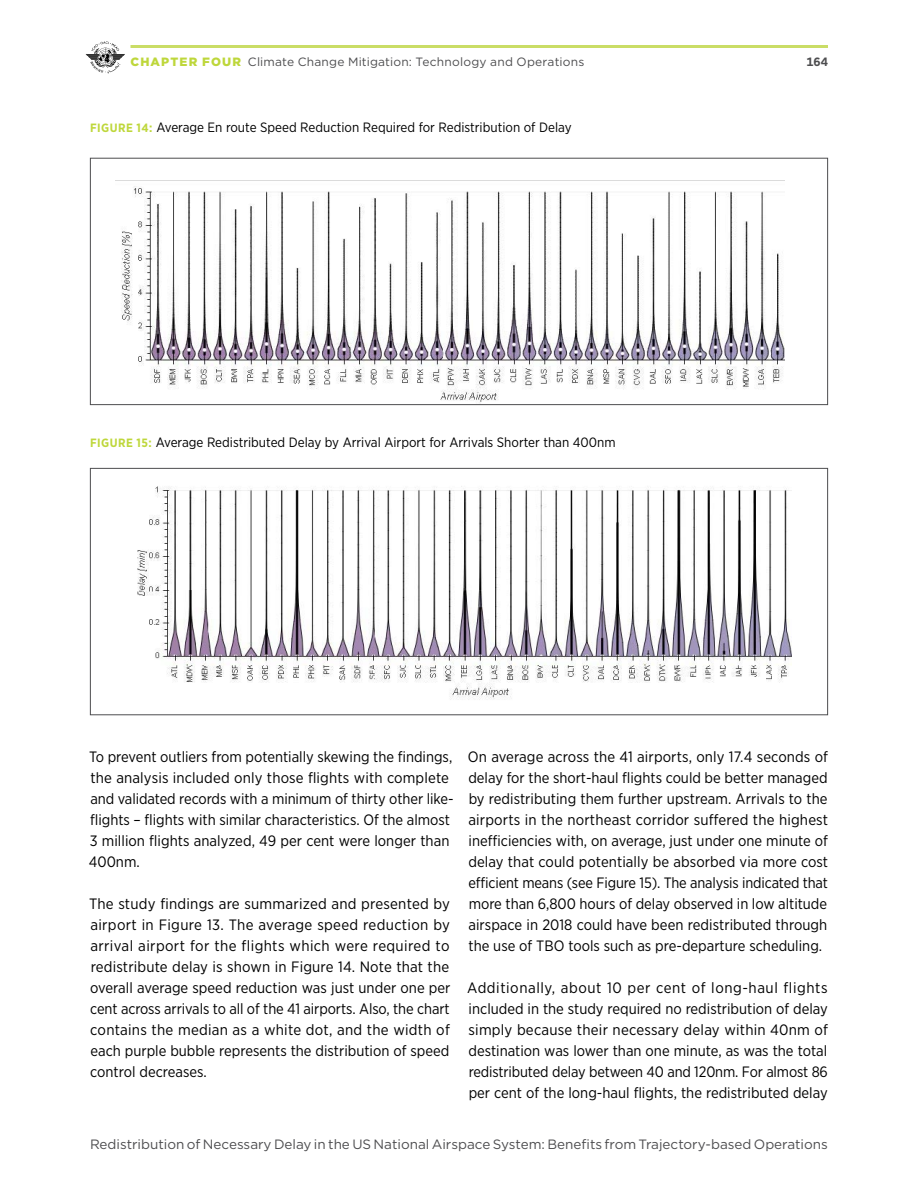
<style>
.page{position:relative;width:918px;height:1188px;background:#fff}
.page>*{position:absolute;margin:0;border:0;box-sizing:border-box;transform-origin:0 0}
.t1{font:15px/21px "Gotham Narrow";color:#000;text-align:justify}
.t2{font:13.5px "Gotham Narrow";color:#000}
.t3{font:13.5px "Gotham";color:#4d4d4f}
.t4{font:12px "Gotham";letter-spacing:.015em;color:#4d4d4f}
.t5{font:700 12px "Gotham";color:#4d4d4f}
.s1{font-weight:900;color:#bed73b}
.s2{font-weight:700;font-size:12px;color:#bed73b}
</style>
<div class="page">
<svg style="left:86px;top:41px;width:39px;height:33px"></svg>
<hr style="left:130px;top:45px;width:698px;height:3px;background:#cadd66">
<img style="left:115px;top:180px;width:670px;height:223px">
<div style="left:90px;top:158px;width:738px;height:247px;border:1px solid #4d4d4f"></div>
<img style="left:137px;top:486px;width:655px;height:214px">
<div style="left:90px;top:468px;width:738px;height:247px;border:1px solid #4d4d4f"></div>
<p class="t4" style="left:130px;top:54px;width:455px"><span class="s1">CHAPTER FOUR</span> Climate Change Mitigation: Technology and Operations</p>
<p class="t5" style="left:806px;top:54px;width:23px">164</p>
<p class="t2" style="left:90px;top:119px;width:483px"><span class="s2">FIGURE 14:</span> Average En route Speed Reduction Required for Redistribution of Delay</p>
<p class="t2" style="left:90px;top:434px;width:527px"><span class="s2">FIGURE 15:</span> Average Redistributed Delay by Arrival Airport for Arrivals Shorter than 400nm</p>
<p class="t1" style="left:89px;top:746px;width:366px;text-align:left">To prevent outliers from potentially skewing the findings, the analysis included only those flights with complete and validated records with a minimum of thirty other like&shy;flights – flights with similar characteristics. Of the almost 3 million flights analyzed, 49 per cent were longer than 400nm.</p>
<p class="t1" style="left:89px;top:893px;width:363px">The study findings are summarized and presented by airport in Figure 13. The average speed reduction by arrival airport for the flights which were required to redistribute delay is shown in Figure 14. Note that the overall average speed reduction was just under one per cent across arrivals to all of the 41 airports. Also, the chart contains the median as a white dot, and the width of each purple bubble represents the distribution of speed control decreases.</p>
<p class="t1" style="left:468px;top:746px;width:362px">On average across the 41 airports, only 17.4 seconds of delay for the short-haul flights could be better managed by redistributing them further upstream. Arrivals to the airports in the northeast corridor suffered the highest inefficiencies with, on average, just under one minute of delay that could potentially be absorbed via more cost efficient means (see Figure 15). The analysis indicated that more than 6,800 hours of delay observed in low altitude airspace in 2018 could have been redistributed through the use of TBO tools such as pre-departure scheduling.</p>
<p class="t1" style="left:467px;top:977px;width:362px">Additionally, about 10 per cent of long-haul flights included in the study required no redistribution of delay simply because their necessary delay within 40nm of destination was lower than one minute, as was the total redistributed delay between 40 and 120nm. For almost 86 per cent of the long-haul flights, the redistributed delay</p>
<p class="t3" style="left:90px;top:1136px;width:739px">Redistribution of Necessary Delay in the US National Airspace System: Benefits from Trajectory-based Operations</p>
</div>
